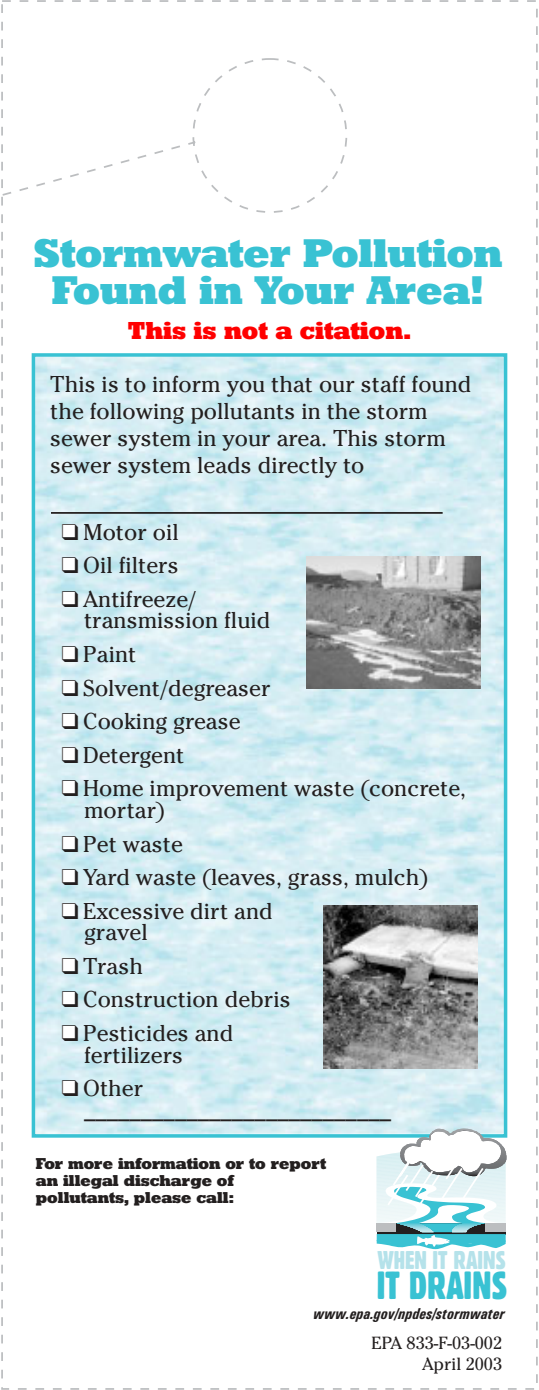
<style>
.page{position:relative;width:539px;height:1390px;background:#fff}
.page>*{position:absolute;margin:0;border:0;box-sizing:border-box;transform-origin:0 0}
.t1{font:39.9px/37.4px "Geometric Slab 712 BT Extra Bold A";color:#39c2d3;text-align:center}
.t2{font:38.15px "Gothic 821 Condensed BT";color:#39c2d3}
.t3{font:25.03px "Gothic 821 Condensed BT";color:#b5e2ea}
.t4{font:24.5px "Geometric Slab 712 BT Extra Bold A";color:#f00}
.t5{font:22.75px/21.5px "Cheltenham";color:#231f1f}
.t6{font:17.5px/20.7px "Cheltenham";color:#231f1f;text-align:right}
.t7{font:15.75px/17px "Geometric Slab 712 BT Extra Bold A";color:#231f1f}
.t8{font:italic 700 15.75px "Univers Condensed";color:#231f1f}
</style>
<div class="page">
<img style="left:37px;top:358px;width:465px;height:774px">
<div style="left:32px;top:353px;width:475px;height:784px;border:4px solid #39c2d3"></div>
<div style="left:63px;top:992px;width:12px;height:13px;background:#fff"></div>
<div style="left:63px;top:1025px;width:12px;height:13px;background:#fff"></div>
<div style="left:63px;top:958px;width:12px;height:13px;background:#fff"></div>
<div style="left:63px;top:903px;width:12px;height:13px;background:#fff"></div>
<div style="left:63px;top:870px;width:12px;height:12px;background:#fff"></div>
<div style="left:63px;top:836px;width:12px;height:13px;background:#fff"></div>
<div style="left:63px;top:781px;width:12px;height:13px;background:#fff"></div>
<div style="left:63px;top:747px;width:12px;height:13px;background:#fff"></div>
<div style="left:63px;top:714px;width:12px;height:12px;background:#fff"></div>
<div style="left:63px;top:680px;width:12px;height:13px;background:#fff"></div>
<div style="left:63px;top:647px;width:12px;height:12px;background:#fff"></div>
<div style="left:63px;top:592px;width:12px;height:12px;background:#fff"></div>
<div style="left:63px;top:558px;width:12px;height:13px;background:#fff"></div>
<div style="left:63px;top:524px;width:12px;height:13px;background:#fff"></div>
<div style="left:63px;top:1081px;width:12px;height:12px;background:#fff"></div>
<hr style="left:400px;top:1175px;width:107px;height:1px;background:#2f2d2e">
<hr style="left:400px;top:1174px;width:107px;height:1px;background:#424143">
<hr style="left:400px;top:1173px;width:107px;height:1px;background:#4c4c4e">
<hr style="left:400px;top:1172px;width:107px;height:1px;background:#5b5d5f">
<hr style="left:400px;top:1171px;width:107px;height:1px;background:#68696c">
<hr style="left:400px;top:1170px;width:107px;height:1px;background:#696a6d">
<hr style="left:400px;top:1169px;width:107px;height:1px;background:#6b6c6e">
<hr style="left:400px;top:1168px;width:107px;height:1px;background:#6c6d70">
<hr style="left:400px;top:1167px;width:107px;height:1px;background:#6d6e71">
<hr style="left:400px;top:1166px;width:107px;height:1px;background:#6e7073">
<hr style="left:400px;top:1165px;width:107px;height:1px;background:#707175">
<hr style="left:400px;top:1164px;width:107px;height:1px;background:#717376">
<hr style="left:400px;top:1163px;width:107px;height:1px;background:#737578">
<hr style="left:400px;top:1162px;width:107px;height:1px;background:#757778">
<hr style="left:400px;top:1161px;width:107px;height:1px;background:#767879">
<hr style="left:400px;top:1160px;width:107px;height:1px;background:#77787c">
<hr style="left:400px;top:1159px;width:107px;height:1px;background:#787a7d">
<hr style="left:400px;top:1158px;width:107px;height:1px;background:#797c7f">
<hr style="left:400px;top:1157px;width:107px;height:1px;background:#7c7d80">
<hr style="left:400px;top:1156px;width:107px;height:1px;background:#7d7f81">
<hr style="left:400px;top:1155px;width:107px;height:1px;background:#7e8082">
<hr style="left:400px;top:1154px;width:107px;height:1px;background:#7f8184">
<hr style="left:400px;top:1153px;width:107px;height:1px;background:#818385">
<hr style="left:400px;top:1152px;width:107px;height:1px;background:#828386">
<hr style="left:400px;top:1151px;width:107px;height:1px;background:#838587">
<hr style="left:400px;top:1150px;width:107px;height:1px;background:#848689">
<hr style="left:400px;top:1149px;width:107px;height:1px;background:#86888a">
<hr style="left:400px;top:1148px;width:107px;height:1px;background:#87898c">
<hr style="left:400px;top:1147px;width:107px;height:1px;background:#898b8d">
<hr style="left:400px;top:1146px;width:107px;height:1px;background:#898b8e">
<hr style="left:400px;top:1145px;width:107px;height:1px;background:#8b8d90">
<hr style="left:400px;top:1144px;width:107px;height:1px;background:#8c8e92">
<hr style="left:400px;top:1143px;width:107px;height:1px;background:#8d8f93">
<hr style="left:400px;top:1142px;width:107px;height:1px;background:#8f9294">
<hr style="left:400px;top:1141px;width:107px;height:1px;background:#909395">
<hr style="left:400px;top:1140px;width:107px;height:1px;background:#939496">
<hr style="left:400px;top:1139px;width:107px;height:1px;background:#949598">
<hr style="left:400px;top:1138px;width:107px;height:1px;background:#95979a">
<hr style="left:400px;top:1137px;width:107px;height:1px;background:#95979b">
<hr style="left:400px;top:1136px;width:107px;height:1px;background:#979a9b">
<hr style="left:400px;top:1135px;width:107px;height:1px;background:#989b9e">
<hr style="left:400px;top:1134px;width:107px;height:1px;background:#9a9b9f">
<hr style="left:400px;top:1133px;width:107px;height:1px;background:#9b9e9f">
<hr style="left:400px;top:1132px;width:107px;height:1px;background:#9c9fa1">
<hr style="left:400px;top:1131px;width:107px;height:1px;background:#9fa0a3">
<hr style="left:400px;top:1130px;width:107px;height:1px;background:#9fa1a4">
<hr style="left:400px;top:1129px;width:107px;height:1px;background:#a1a3a6">
<hr style="left:400px;top:1128px;width:107px;height:1px;background:#a3a4a7">
<svg style="left:377px;top:1127px;width:129px;height:122px"></svg>
<img style="left:323px;top:905px;width:154px;height:163px">
<img style="left:306px;top:556px;width:175px;height:132px">
<svg style="left:1px;top:57px;width:347px;height:156px"></svg>
<hr style="left:51px;top:512px;width:392px;height:2px;background:#231f1f">
<h1 class="t1" style="left:33px;top:238px;width:470px">Stormwater Pollution<br>Found in Your Area!</h1>
<p class="t4" style="left:128px;top:322px;width:285px">This is not a citation.</p>
<p class="t5" style="left:50px;top:373px;width:423px;line-height:26.9px">This is to inform you that our staff found the following pollutants in the storm sewer system in your area. This storm sewer system leads directly to</p>
<p class="t5" style="left:61px;top:523px;width:119px">❑ Motor oil</p>
<p class="t5" style="left:61px;top:557px;width:119px">❑ Oil filters</p>
<p class="t5" style="left:84px;top:590px;width:188px;text-indent:-23px">❑ Antifreeze/ transmission fluid</p>
<p class="t5" style="left:61px;top:645px;width:76px">❑ Paint</p>
<p class="t5" style="left:61px;top:679px;width:211px">❑ Solvent/degreaser</p>
<p class="t5" style="left:61px;top:713px;width:181px">❑ Cooking grease</p>
<p class="t5" style="left:61px;top:746px;width:124px">❑ Detergent</p>
<p class="t5" style="left:84px;top:780px;width:384px;text-indent:-23px">❑ Home improvement waste (concrete, mortar)</p>
<p class="t5" style="left:61px;top:835px;width:123px">❑ Pet waste</p>
<p class="t5" style="left:61px;top:868px;width:369px">❑ Yard waste (leaves, grass, mulch)</p>
<p class="t5" style="left:84px;top:902px;width:190px;text-indent:-23px">❑ Excessive dirt and gravel</p>
<p class="t5" style="left:61px;top:957px;width:83px">❑ Trash</p>
<p class="t5" style="left:61px;top:991px;width:231px">❑ Construction debris</p>
<p class="t5" style="left:84px;top:1024px;width:151px;text-indent:-23px">❑ Pesticides and fertilizers</p>
<p class="t5" style="left:84px;top:1079px;width:309px;text-indent:-23px">❑ Other ___________________________</p>
<p class="t7" style="left:36px;top:1156px;width:292px">For more information or to report an illegal discharge of pollutants, please call:</p>
<p class="t3" style="left:377px;top:1251px;width:130px">WHEN IT RAINS</p>
<h2 class="t2" style="left:377px;top:1271px;width:133px">IT DRAINS</h2>
<p class="t8" style="left:313px;top:1308px;width:193px">www.epa.gov/npdes/stormwater</p>
<p class="t6" style="left:372px;top:1334px;width:132px">EPA 833-F-03-002<br>April 2003</p>
</div>
